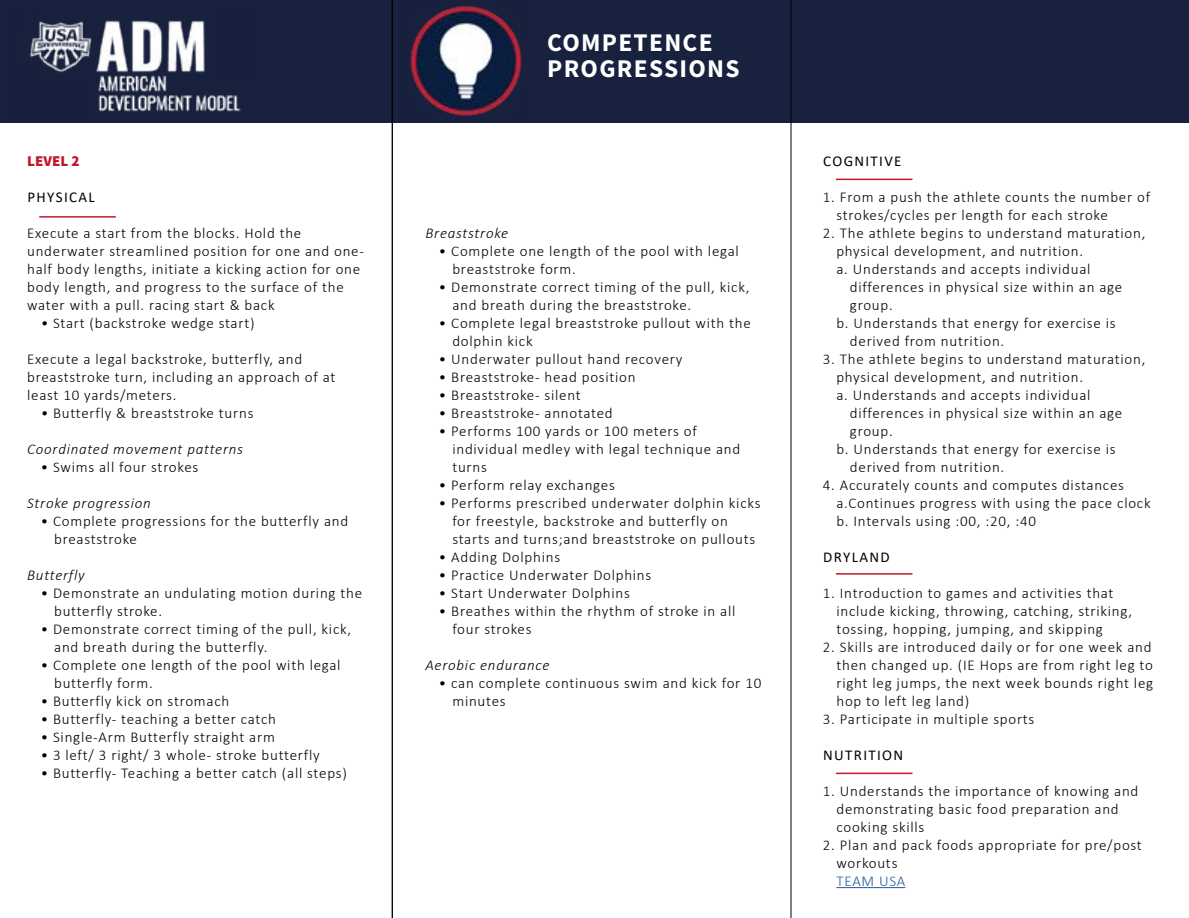
<style>
.page{position:relative;width:1189px;height:918px;background:#fff}
.page>*{position:absolute;margin:0;border:0;box-sizing:border-box;transform-origin:0 0}
.t1{font:700 25.5px/25.5px "Source Sans Pro";letter-spacing:.05em;color:#fff}
.t2{font:300 15px/18px "Calibri";letter-spacing:.05em;color:#000}
.t3{font:italic 300 15px "Calibri";letter-spacing:.05em;color:#000}
.t4{font:15px "Calibri";letter-spacing:.09em;color:#000}
.t5{font:300 15px "Calibri";letter-spacing:.05em;color:#275b9b}
.t6{font:900 15px "Source Sans Pro";color:#c11727}
.s1{font-style:italic}
</style>
<div class="page">
<hr style="left:836px;top:887px;width:69px;height:1px;background:#275b9b">
<hr style="left:39px;top:216px;width:77px;height:2px;background:#c11727">
<div style="left:0;top:0;width:1188px;height:123px;background:#18223e"></div>
<img style="left:30px;top:20px;width:211px;height:92px">
<img style="left:410px;top:5px;width:112px;height:111px">
<hr style="left:836px;top:179px;width:76px;height:1px;background:#c11727">
<hr style="left:836px;top:573px;width:76px;height:2px;background:#c11727">
<hr style="left:836px;top:773px;width:76px;height:1px;background:#c11727">
<hr style="left:392px;top:0;width:1px;height:918px;background:#000">
<hr style="left:790px;top:0;width:1px;height:918px;background:#000">
<p class="t6" style="left:27px;top:150px;width:54px">LEVEL 2</p>
<p class="t4" style="left:27px;top:186px;width:69px">PHYSICAL</p>
<p class="t2" style="left:27px;top:224px;width:338px">Execute a start from the blocks. Hold the underwater streamlined position for one and one&shy;half body lengths, initiate a kicking action for one body length, and progress to the surface of the water with a pull. racing start &amp; back</p>
<p class="t2" style="left:41px;top:314px;width:215px"><span class="s1">•</span> Start (backstroke wedge start)</p>
<p class="t2" style="left:27px;top:350px;width:310px">Execute a legal backstroke, butterfly, and breaststroke turn, including an approach of at least 10 yards/meters.</p>
<p class="t2" style="left:41px;top:404px;width:214px"><span class="s1">•</span> Butterfly &amp; breaststroke turns</p>
<p class="t3" style="left:27px;top:439px;width:217px">Coordinated movement patterns</p>
<p class="t2" style="left:41px;top:458px;width:159px">• Swims all four strokes</p>
<p class="t3" style="left:27px;top:493px;width:125px">Stroke progression</p>
<p class="t2" style="left:54px;top:512px;width:295px;text-indent:-14px">• Complete progressions for the butterfly and breaststroke</p>
<p class="t3" style="left:27px;top:565px;width:59px">Butterfly</p>
<p class="t2" style="left:54px;top:584px;width:309px;text-indent:-14px">• Demonstrate an undulating motion during the butterfly stroke.</p>
<p class="t2" style="left:54px;top:620px;width:298px;text-indent:-14px">• Demonstrate correct timing of the pull, kick, and breath during the butterfly.</p>
<p class="t2" style="left:54px;top:656px;width:288px;text-indent:-14px">• Complete one length of the pool with legal butterfly form.</p>
<p class="t2" style="left:41px;top:692px;width:190px">• Butterfly kick on stromach</p>
<p class="t2" style="left:41px;top:710px;width:237px">• Butterfly- teaching a better catch</p>
<p class="t2" style="left:41px;top:728px;width:236px">• Single-Arm Butterfly straight arm</p>
<p class="t2" style="left:41px;top:746px;width:280px">• 3 left/ 3 right/ 3 whole- stroke butterfly</p>
<p class="t2" style="left:41px;top:764px;width:308px">• Butterfly- Teaching a better catch (all steps)</p>
<h1 class="t1" style="left:547px;top:30px;width:194px">COMPETENCE<br>PROGRESSIONS</h1>
<p class="t3" style="left:425px;top:223px;width:84px">Breaststroke</p>
<p class="t2" style="left:452px;top:242px;width:288px;text-indent:-14px">• Complete one length of the pool with legal breaststroke form.</p>
<p class="t2" style="left:452px;top:278px;width:298px;text-indent:-14px">• Demonstrate correct timing of the pull, kick, and breath during the breaststroke.</p>
<p class="t2" style="left:452px;top:314px;width:300px;text-indent:-14px">• Complete legal breaststroke pullout with the dolphin kick</p>
<p class="t2" style="left:439px;top:350px;width:245px">• Underwater pullout hand recovery</p>
<p class="t2" style="left:439px;top:368px;width:198px">• Breaststroke- head position</p>
<p class="t2" style="left:439px;top:386px;width:143px">• Breaststroke- silent</p>
<p class="t2" style="left:439px;top:404px;width:175px">• Breaststroke- annotated</p>
<p class="t2" style="left:452px;top:422px;width:289px;text-indent:-14px">• Performs 100 yards or 100 meters of individual medley with legal technique and turns</p>
<p class="t2" style="left:439px;top:476px;width:177px">• Perform relay exchanges</p>
<p class="t2" style="left:452px;top:494px;width:309px;text-indent:-14px">• Performs prescribed underwater dolphin kicks for freestyle, backstroke and butterfly on starts and turns;and breaststroke on pullouts</p>
<p class="t2" style="left:439px;top:548px;width:123px">• Adding Dolphins</p>
<p class="t2" style="left:439px;top:566px;width:214px">• Practice Underwater Dolphins</p>
<p class="t2" style="left:439px;top:584px;width:192px">• Start Underwater Dolphins</p>
<p class="t2" style="left:452px;top:602px;width:284px;text-indent:-14px">• Breathes within the rhythm of stroke in all four strokes</p>
<p class="t3" style="left:425px;top:655px;width:126px">Aerobic endurance</p>
<p class="t2" style="left:452px;top:674px;width:310px;text-indent:-14px">• can complete continuous swim and kick for 10 minutes</p>
<p class="t4" style="left:823px;top:150px;width:80px">COGNITIVE</p>
<p class="t2" style="left:836px;top:188px;width:315px;text-indent:-14px">1. From a push the athlete counts the number of strokes/cycles per length for each stroke</p>
<p class="t2" style="left:823px;top:224px;width:324px">2. The athlete begins to understand maturation,</p>
<p class="t2" style="left:836px;top:242px;width:248px">physical development, and nutrition.</p>
<p class="t2" style="left:836px;top:260px;width:255px">a. Understands and accepts individual</p>
<p class="t2" style="left:850px;top:278px;width:274px">differences in physical size within an age</p>
<p class="t2" style="left:850px;top:296px;width:44px">group.</p>
<p class="t2" style="left:836px;top:314px;width:281px">b. Understands that energy for exercise is</p>
<p class="t2" style="left:850px;top:332px;width:156px">derived from nutrition.</p>
<p class="t2" style="left:823px;top:350px;width:324px">3. The athlete begins to understand maturation,</p>
<p class="t2" style="left:836px;top:368px;width:248px">physical development, and nutrition.</p>
<p class="t2" style="left:836px;top:386px;width:255px">a. Understands and accepts individual</p>
<p class="t2" style="left:850px;top:404px;width:274px">differences in physical size within an age</p>
<p class="t2" style="left:850px;top:422px;width:44px">group.</p>
<p class="t2" style="left:836px;top:440px;width:281px">b. Understands that energy for exercise is</p>
<p class="t2" style="left:850px;top:458px;width:156px">derived from nutrition.</p>
<p class="t2" style="left:836px;top:476px;width:316px;text-indent:-14px">4. Accurately counts and computes distances a.Continues progress with using the pace clock b. Intervals using :00, :20, :40</p>
<p class="t4" style="left:823px;top:546px;width:68px">DRYLAND</p>
<p class="t2" style="left:836px;top:584px;width:297px;text-indent:-14px">1. Introduction to games and activities that include kicking, throwing, catching, striking, tossing, hopping, jumping, and skipping</p>
<p class="t2" style="left:836px;top:638px;width:318px;text-align:justify;text-indent:-14px">2. Skills are introduced daily or for one week and then changed up. (IE Hops are from right leg to right leg jumps, the next week bounds right leg hop to left leg land)</p>
<p class="t2" style="left:823px;top:710px;width:213px">3. Participate in multiple sports</p>
<p class="t4" style="left:823px;top:744px;width:81px">NUTRITION</p>
<p class="t2" style="left:836px;top:782px;width:303px;text-indent:-14px">1. Understands the importance of knowing and demonstrating basic food preparation and cooking skills</p>
<p class="t2" style="left:836px;top:836px;width:307px;text-indent:-14px">2. Plan and pack foods appropriate for pre/post workouts</p>
<p class="t5" style="left:836px;top:871px;width:70px">TEAM USA</p>
</div>
